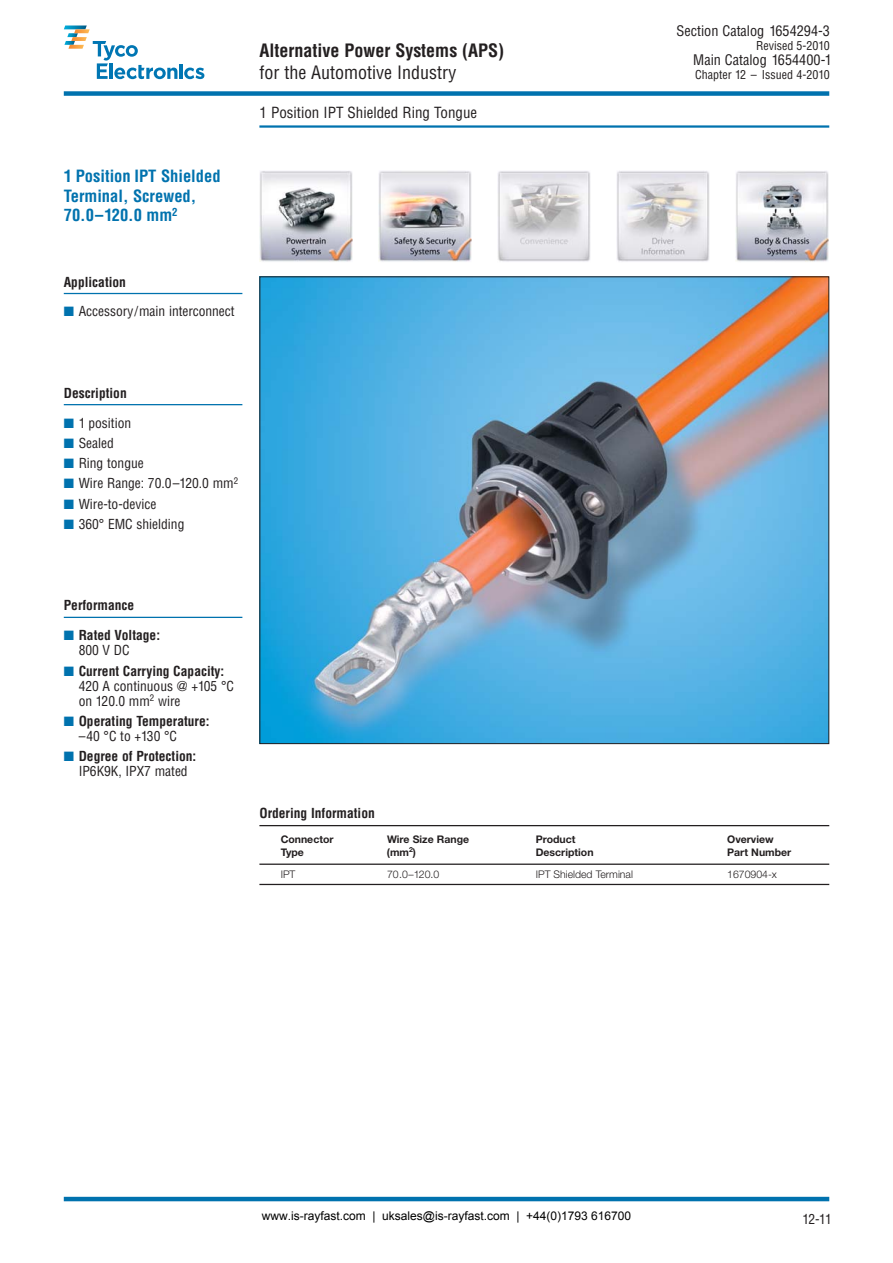
<style>
.page{position:relative;width:893px;height:1263px;background:#fff}
.page>*{position:absolute;margin:0;border:0;box-sizing:border-box;transform-origin:0 0}
.t1{font:700 condensed 18px "Helvetica";color:#231f20}
.t2{font:condensed 18px "Helvetica";color:#231f20}
.t3{font:700 condensed 16.5px/19.5px "Helvetica";color:#0072ae}
.t4{font:condensed 15px "Helvetica";color:#231f20}
.t5{font:condensed 14.25px "Helvetica";color:#231f20}
.t6{font:condensed 13.5px/15px "Helvetica";color:#231f20}
.t7{font:700 condensed 13.5px/15px "Helvetica";color:#231f20}
.t8{font:12px "Arial";color:#000}
.t9{font:condensed 12px "Helvetica";color:#231f20}
.t10{font:700 10.5px "Helvetica Neue";color:#231f20}
.t11{font:300 10.5px "Helvetica Neue";color:#231f20}
.s1{color:#0072ae}
.s2{color:#fff}
.s3{font-weight:400}
.s4{font-weight:700}
</style>
<div class="page">
<hr style="left:259px;top:125px;width:570px;height:3px;background:#0072ae">
<div style="left:64px;top:91px;width:765px;height:5px;background:#0072ae"></div>
<svg style="left:64px;top:26px;width:140px;height:53px"></svg>
<hr style="left:64px;top:1197px;width:765px;height:4px;background:#0072ae">
<img style="left:261px;top:278px;width:566px;height:464px">
<hr style="left:64px;top:293px;width:178px;height:1px;background:#0072ae">
<hr style="left:64px;top:404px;width:178px;height:1px;background:#0072ae">
<hr style="left:64px;top:617px;width:178px;height:1px;background:#0072ae">
<hr style="left:259px;top:825px;width:570px;height:1px;background:#231f20">
<hr style="left:259px;top:884px;width:570px;height:1px;background:#231f20">
<hr style="left:259px;top:864px;width:570px;height:1px;background:#231f20">
<img style="left:259px;top:171px;width:93px;height:91px">
<img style="left:378px;top:171px;width:93px;height:91px">
<img style="left:498px;top:171px;width:92px;height:91px">
<img style="left:617px;top:171px;width:92px;height:91px">
<img style="left:736px;top:171px;width:92px;height:91px">
<p class="t3" style="left:64px;top:168px;width:158px">1 Position IPT Shielded<br>Terminal, Screwed,<br>70.0–120.0 mm<sup>2</sup></p>
<p class="t7" style="left:64px;top:275px;width:64px">Application</p>
<p class="t6" style="left:64px;top:305px;width:172px"><span class="s1">■</span> Accessory/main interconnect</p>
<h1 class="t1" style="left:259px;top:43px;width:246px">Alternative Power Systems (APS)</h1>
<h1 class="t2" style="left:259px;top:65px;width:199px">for the Automotive Industry</h1>
<p class="t4" style="left:259px;top:106px;width:219px">1 Position IPT Shielded Ring Tongue</p>
<p class="t7" style="left:64px;top:386px;width:64px">Description</p>
<p class="t6" style="left:64px;top:416px;width:69px"><span class="s1">■</span> 1 position</p>
<p class="t6" style="left:64px;top:437px;width:52px"><span class="s1">■</span> Sealed</p>
<p class="t6" style="left:64px;top:457px;width:82px"><span class="s1">■</span> Ring tongue</p>
<p class="t6" style="left:64px;top:477px;width:176px"><span class="s1">■</span> Wire Range: 70.0–120.0 mm<sup>2</sup></p>
<p class="t6" style="left:64px;top:497px;width:94px"><span class="s1">■</span> Wire-to-device</p>
<p class="t6" style="left:64px;top:518px;width:122px"><span class="s1">■</span> 360° EMC shielding</p>
<p class="t5" style="left:676px;top:26px;width:157px">Section Catalog 1654294-3<span class="s2">.</span></p>
<p class="t9" style="left:756px;top:41px;width:77px">Revised 5-2010<span class="s2">.</span></p>
<p class="t5" style="left:693px;top:55px;width:140px">Main Catalog 1654400-1</p>
<p class="t9" style="left:695px;top:70px;width:138px">Chapter 12 – Issued 4-2010<span class="s2">.</span></p>
<p class="t7" style="left:64px;top:599px;width:72px">Performance</p>
<p class="t7" style="left:79px;top:629px;width:83px;text-indent:-15px"><span class="s1">■</span> Rated Voltage:<br><span class="s3">800 V DC</span></p>
<p class="t6" style="left:79px;top:664px;width:157px;text-indent:-15px"><span class="s1">■</span> <span class="s4">Current Carrying Capacity:<br></span>420 A continuous @ +105 °C on 120.0 mm<sup>2</sup> wire</p>
<p class="t7" style="left:79px;top:715px;width:132px;text-indent:-15px"><span class="s1">■</span> Operating Temperature: <span class="s3">–40 °C to +130 °C</span></p>
<p class="t7" style="left:64px;top:750px;width:134px;text-align:center"><span class="s1">■</span> Degree of Protection:<br><span class="s3">IP6K9K, IPX7 mated</span></p>
<p class="t7" style="left:259px;top:807px;width:117px">Ordering Information</p>
<p class="t10" style="left:281px;top:835px;width:54px">Connector</p>
<p class="t10" style="left:387px;top:835px;width:84px">Wire Size Range</p>
<p class="t10" style="left:536px;top:835px;width:41px">Product</p>
<p class="t10" style="left:727px;top:835px;width:48px">Overview</p>
<p class="t10" style="left:281px;top:848px;width:25px">Type</p>
<p class="t10" style="left:387px;top:848px;width:31px">(mm<sup>2</sup>)</p>
<p class="t10" style="left:536px;top:848px;width:59px">Description</p>
<p class="t10" style="left:727px;top:848px;width:66px">Part Number</p>
<p class="t11" style="left:281px;top:871px;width:16px">IPT</p>
<p class="t11" style="left:387px;top:871px;width:54px">70.0–120.0</p>
<p class="t11" style="left:536px;top:871px;width:99px">IPT Shielded Terminal</p>
<p class="t11" style="left:727px;top:871px;width:51px">1670904-x</p>
<p class="t8" style="left:262px;top:1208px;width:371px">www.is-rayfast.com | uksales@is-rayfast.com | +44(0)1793 616700</p>
<p class="t6" style="left:802px;top:1213px;width:31px">12-11</p>
</div>
